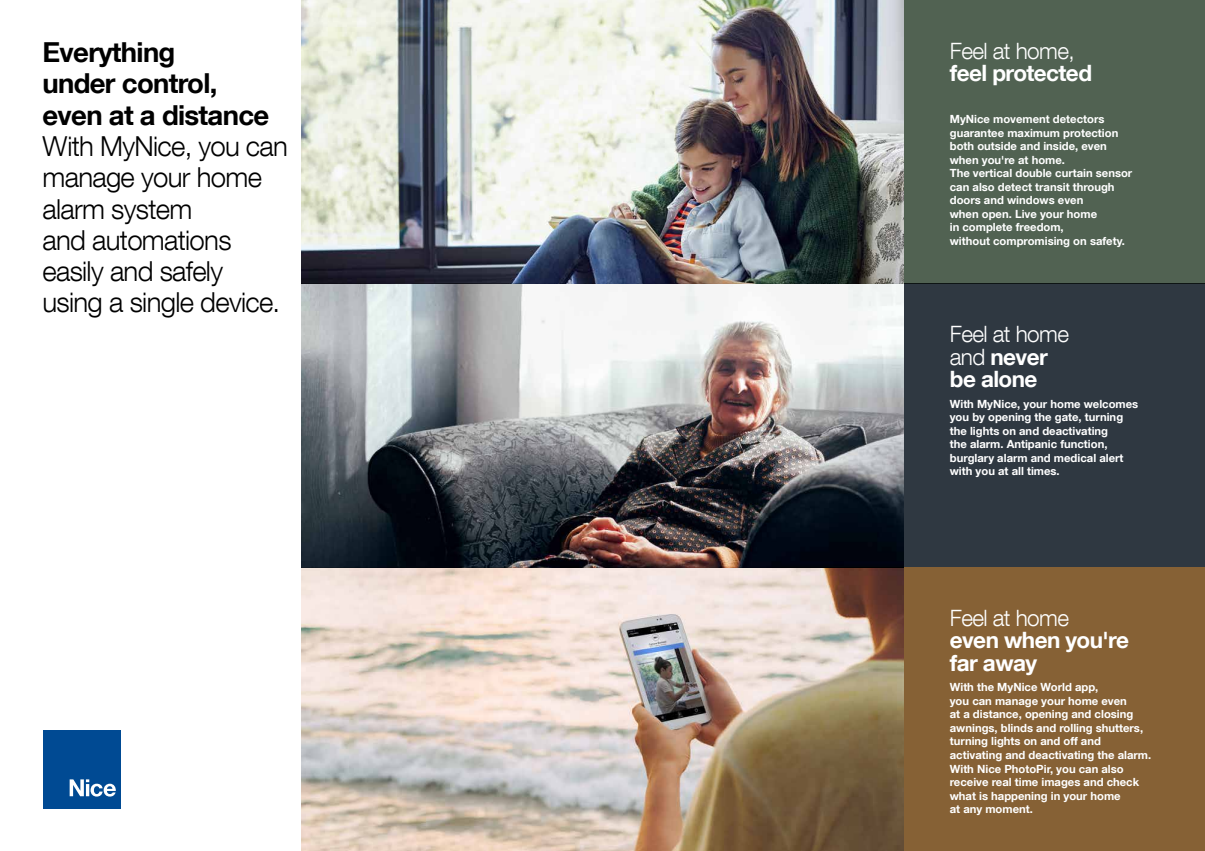
<style>
.page{position:relative;width:1205px;height:851px;background:#fff}
.page>*{position:absolute;margin:0;border:0;box-sizing:border-box;transform-origin:0 0}
.t1{font:300 27.5px/31.2px "Helvetica Neue LT Com";letter-spacing:-.025em;color:#000}
.t2{font:700 27.5px/31.2px "Helvetica Neue LT Com";letter-spacing:-.025em;color:#000}
.t3{font:300 22.5px/22.5px "Helvetica Neue LT Com";letter-spacing:-.025em;color:#fff}
.t4{font:700 22.5px/22.5px "Helvetica Neue LT Com";letter-spacing:-.025em;color:#fff}
.t5{font:700 11.25px/13.5px "Helvetica Neue LT Com";color:#fff}
.s1{font-weight:700}
</style>
<div class="page">
<img style="left:301px;top:0;width:603px;height:850px">
<div style="left:904px;top:0;width:301px;height:283px;background:#516252"></div>
<div style="left:904px;top:283px;width:301px;height:284px;background:#2f3841"></div>
<div style="left:904px;top:567px;width:301px;height:283px;background:#866135"></div>
<div style="left:43px;top:730px;width:77px;height:78px;background:#004a93"></div>
<svg style="left:70px;top:779px;width:46px;height:17px"></svg>
<h1 class="t2" style="left:43px;top:36px;width:228px">Everything<br>under control, even at a distance</h1>
<h1 class="t1" style="left:43px;top:130px;width:247px">With MyNice, you can manage your home alarm system<br>and automations easily and safely using a single device.</h1>
<h2 class="t3" style="left:950px;top:39px;width:126px">Feel at home,</h2>
<h2 class="t4" style="left:950px;top:61px;width:144px">feel protected</h2>
<p class="t5" style="left:950px;top:112px;width:184px">MyNice movement detectors guarantee maximum protection both outside and inside, even when you're at home.<br>The vertical double curtain sensor can also detect transit through doors and windows even<br>when open. Live your home<br>in complete freedom,<br>without compromising on safety.</p>
<h2 class="t3" style="left:950px;top:322px;width:121px">Feel at home and <span class="s1">never be alone</span></h2>
<p class="t5" style="left:950px;top:396px;width:190px">With MyNice, your home welcomes you by opening the gate, turning the lights on and deactivating<br>the alarm. Antipanic function, burglary alarm and medical alert with you at all times.</p>
<h2 class="t3" style="left:950px;top:606px;width:121px">Feel at home</h2>
<h2 class="t4" style="left:950px;top:628px;width:181px">even when you're far away</h2>
<p class="t5" style="left:950px;top:680px;width:203px">With the MyNice World app,<br>you can manage your home even<br>at a distance, opening and closing awnings, blinds and rolling shutters, turning lights on and off and activating and deactivating the alarm.<br>With Nice PhotoPir, you can also receive real time images and check what is happening in your home<br>at any moment.</p>
</div>
